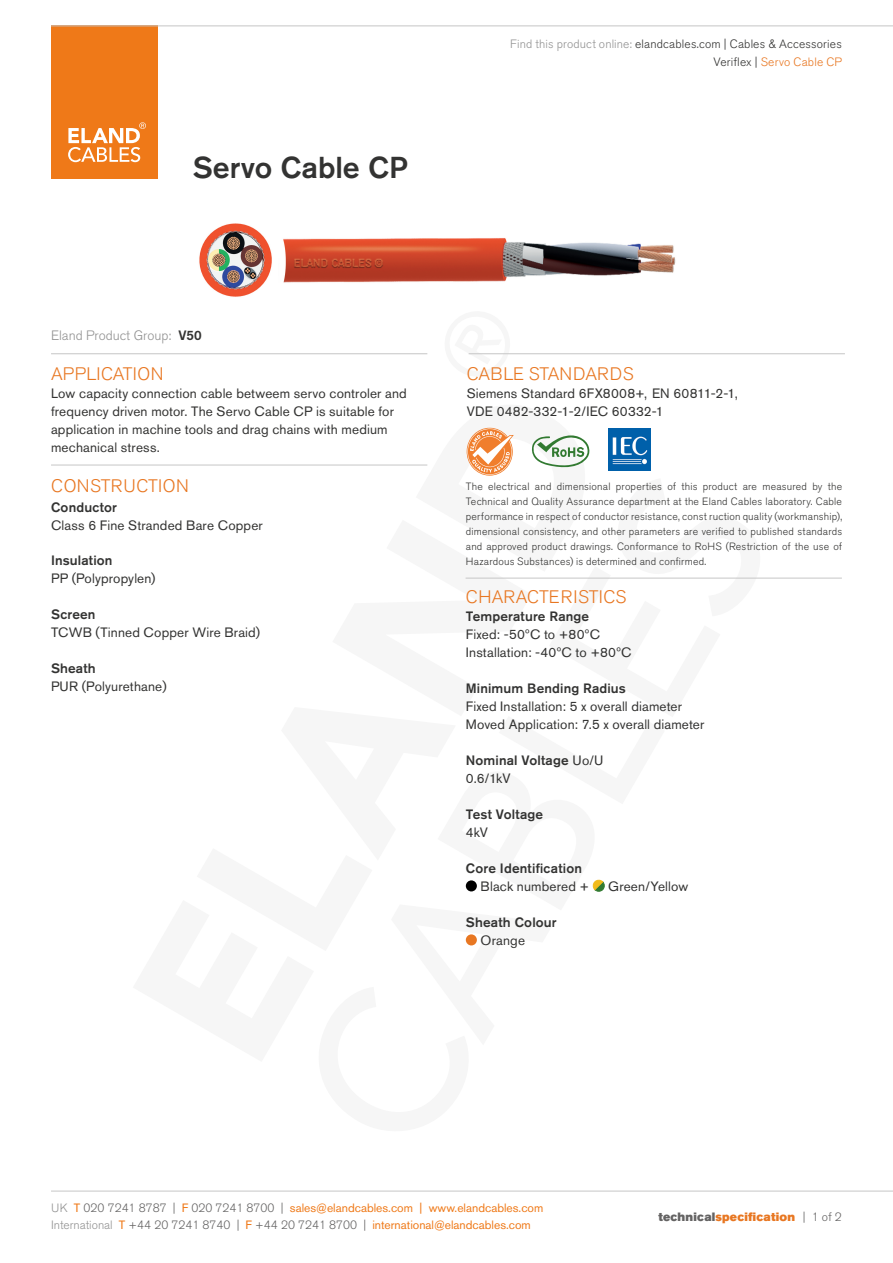
<style>
.page{position:relative;width:893px;height:1263px;background:#fff}
.page>*{position:absolute;margin:0;border:0;box-sizing:border-box;transform-origin:0 0}
.t1{font:500 30px "Akzidenz Grotesk BE";color:#333332}
.t2{font:300 18px "Akzidenz Grotesk BE";letter-spacing:.01em;color:#e87722}
.t3{font:300 18px "Akzidenz Grotesk BE";letter-spacing:.03em;color:#e87722}
.t4{font:13.5px/18px "Akzidenz Grotesk BE";letter-spacing:.01em;color:#333332}
.t5{font:500 13.5px/18px "Akzidenz Grotesk BE";letter-spacing:.01em;color:#333332}
.t6{font:300 13.5px "Akzidenz Grotesk BE";color:#929292}
.t7{font:12px/17.5px "Akzidenz Grotesk BE";color:#ef7918}
.t8{font:300 12px/18px "Akzidenz Grotesk BE";letter-spacing:.015em;color:#333332;text-align:right}
.t9{font:12px "Akzidenz Grotesk BE Super";letter-spacing:.015em;color:#e87722}
.t10{font:300 10.5px/15px "Akzidenz Grotesk BE";letter-spacing:.02em;color:#333332;text-align:justify}
.s1{color:#929292}
.s2{color:#e87722}
.s3{font-weight:500;color:#333332}
.s4{font-weight:400}
.s5{font-weight:300;color:#929292}
.s6{font-weight:300;color:#646363}
.s7{color:#646363}
.s8{font-family:"Akzidenz Grotesk BE";font-weight:300;color:#646363}
</style>
<div class="page">
<div style="left:51px;top:26px;width:106px;height:153px;background:#ef7918"></div>
<svg style="left:68px;top:122px;width:78px;height:40px"></svg>
<hr style="left:51px;top:1191px;width:842px;height:1px;background:#c6c6c6">
<hr style="left:51px;top:26px;width:842px;height:1px;background:#c6c6c6">
<svg style="left:468px;top:353px;width:47px;height:2px"></svg>
<hr style="left:51px;top:353px;width:376px;height:1px;background:#c6c6c6">
<hr style="left:466px;top:578px;width:376px;height:1px;background:#c6c6c6">
<hr style="left:469px;top:353px;width:376px;height:1px;background:#c6c6c6">
<div style="left:466px;top:880px;width:11px;height:11px;background:#000;border-radius:50%"></div>
<svg style="left:593px;top:879px;width:12px;height:13px"></svg>
<div style="left:466px;top:934px;width:11px;height:11px;background:#e87722;border-radius:50%"></div>
<svg style="left:531px;top:435px;width:59px;height:33px"></svg>
<svg style="left:466px;top:428px;width:48px;height:48px"></svg>
<hr style="left:51px;top:465px;width:376px;height:1px;background:#c6c6c6">
<img style="left:608px;top:428px;width:43px;height:43px">
<img style="left:199px;top:223px;width:477px;height:74px">
<h1 class="t1" style="left:193px;top:149px;width:216px">Servo Cable CP</h1>
<p class="t8" style="left:510px;top:35px;width:333px"><span class="s1">Find this product online:</span> elandcables.com | Cables &amp; Accessories<br>Veriflex | <span class="s2">Servo Cable CP</span></p>
<p class="t6" style="left:51px;top:328px;width:152px">Eland Product Group: <span class="s3">V50</span></p>
<h2 class="t2" style="left:51px;top:364px;width:114px">APPLICATION</h2>
<p class="t4" style="left:51px;top:384px;width:357px">Low capacity connection cable betweem servo controler and frequency driven motor. The Servo Cable CP is suitable for application in machine tools and drag chains with medium mechanical stress.</p>
<h2 class="t3" style="left:51px;top:476px;width:139px">CONSTRUCTION</h2>
<p class="t5" style="left:51px;top:498px;width:67px">Conductor</p>
<p class="t4" style="left:51px;top:516px;width:213px">Class 6 Fine Stranded Bare Copper</p>
<p class="t5" style="left:51px;top:551px;width:63px">Insulation</p>
<p class="t4" style="left:51px;top:570px;width:106px">PP (Polypropylen)</p>
<p class="t5" style="left:51px;top:605px;width:46px">Screen</p>
<p class="t4" style="left:51px;top:623px;width:211px">TCWB (Tinned Copper Wire Braid)</p>
<p class="t5" style="left:51px;top:659px;width:46px">Sheath</p>
<p class="t4" style="left:51px;top:677px;width:117px">PUR (Polyurethane)</p>
<h2 class="t2" style="left:467px;top:364px;width:168px">CABLE STANDARDS</h2>
<p class="t4" style="left:467px;top:385px;width:273px">Siemens Standard 6FX8008+, EN 60811-2-1,<br>VDE 0482-332-1-2/IEC 60332-1</p>
<p class="t10" style="left:466px;top:479px;width:378px">The electrical and dimensional properties of this product are measured by the Technical and Quality Assurance department at the Eland Cables laboratory. Cable performance in respect of conductor resistance, const ruction quality (workmanship), dimensional consistency, and other parameters are verified to published standards and approved product drawings. Conformance to RoHS (Restriction of the use of Hazardous Substances) is determined and confirmed.</p>
<h2 class="t2" style="left:466px;top:587px;width:162px">CHARACTERISTICS</h2>
<p class="t5" style="left:466px;top:607px;width:125px">Temperature Range</p>
<p class="t4" style="left:466px;top:626px;width:167px">Fixed: -50ºC to +80ºC<br>Installation: -40ºC to +80ºC</p>
<p class="t5" style="left:466px;top:679px;width:162px">Minimum Bending Radius</p>
<p class="t4" style="left:466px;top:698px;width:240px">Fixed Installation: 5 x overall diameter<br>Moved Application: 7.5 x overall diameter</p>
<p class="t5" style="left:466px;top:751px;width:139px">Nominal Voltage <span class="s4">Uo/U<br>0.6/1kV</span></p>
<p class="t5" style="left:466px;top:805px;width:79px">Test Voltage</p>
<p class="t4" style="left:466px;top:824px;width:24px">4kV</p>
<p class="t5" style="left:466px;top:859px;width:118px">Core Identification</p>
<p class="t4" style="left:481px;top:878px;width:110px">Black numbered +</p>
<p class="t4" style="left:608px;top:878px;width:82px">Green/Yellow</p>
<p class="t5" style="left:466px;top:913px;width:92px">Sheath Colour</p>
<p class="t4" style="left:481px;top:932px;width:46px">Orange</p>
<p class="t7" style="left:51px;top:1199px;width:494px"><span class="s5">UK</span> T <span class="s6">020 7241 8787 |</span> F <span class="s6">020 7241 8700 |</span> sales@elandcables.com | www.elandcables.com<br><span class="s5">International</span> T <span class="s6">+44 20 7241 8740 |</span> F <span class="s6">+44 20 7241 8700 |</span> international@elandcables.com</p>
<p class="t9" style="left:658px;top:1209px;width:185px"><span class="s7">technical</span>specification <span class="s8">| 1 of 2</span></p>
</div>
